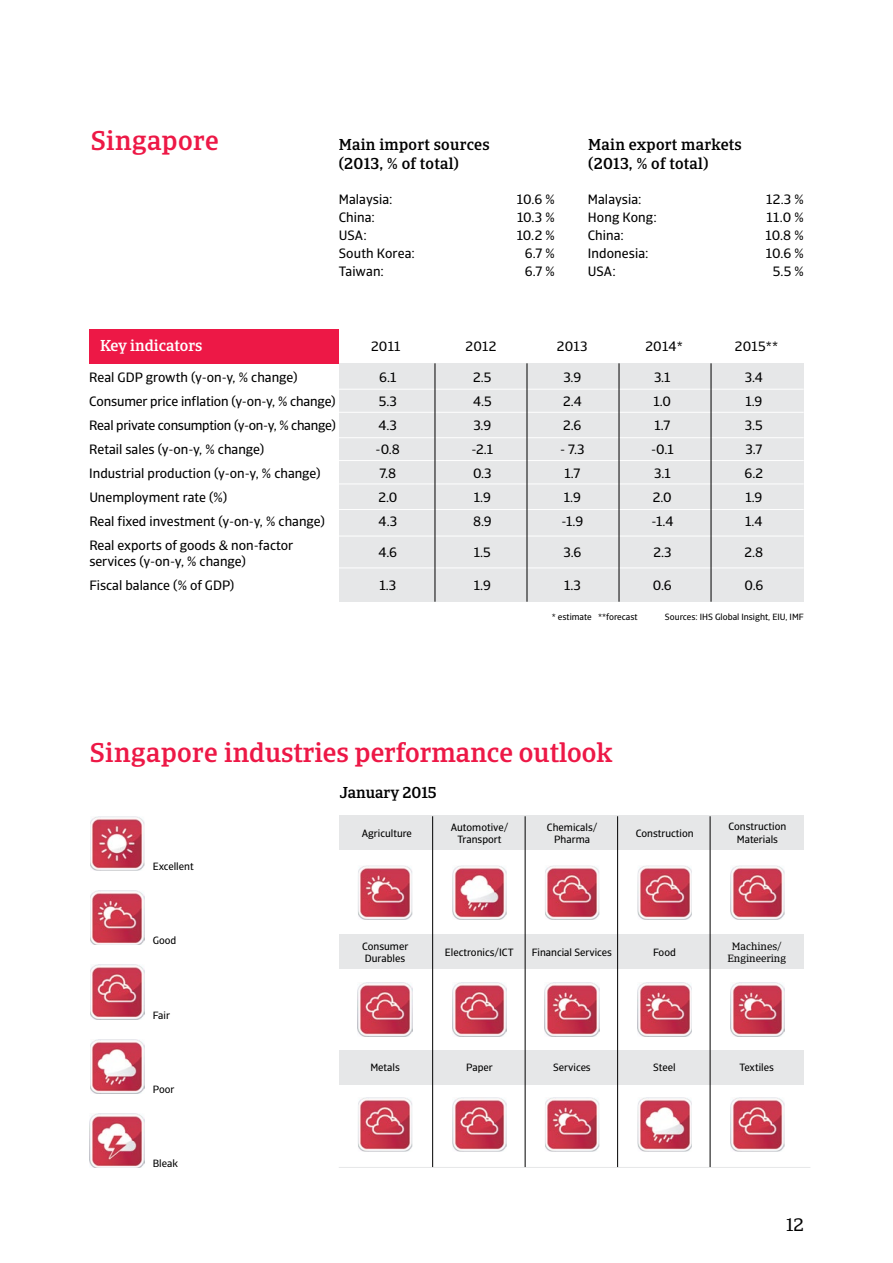
<style>
.page{position:relative;width:893px;height:1263px;background:#fff}
.page>*{position:absolute;margin:0;border:0;box-sizing:border-box;transform-origin:0 0}
.t1{font:500 27px "Catalana";color:#ed1846}
.t2{font:18px "Catalana";color:#000}
.t3{font:500 15.75px/18.9px "Catalana";letter-spacing:.015em;color:#000}
.t4{font:500 15.75px "Catalana";color:#fff}
.t5{font:13.5px/24px "Catalana Sans";color:#000}
.t6{font:13.5px "Catalana Sans";letter-spacing:-.02em;color:#000}
.t7{font:10.5px/12px "Catalana Sans";color:#000;text-align:center}
.t8{font:10.5px/12px "Catalana";color:#000;text-align:center}
.t9{font:9px "Catalana Sans";color:#000}
</style>
<div class="page">
<div style="left:89px;top:329px;width:250px;height:34px;background:#ed1846"></div>
<div style="left:339px;top:363px;width:465px;height:238px;background:#e6e7e8"></div>
<hr style="left:339px;top:389px;width:465px;height:1px;background:#fff">
<hr style="left:339px;top:412px;width:465px;height:1px;background:#fff">
<hr style="left:339px;top:437px;width:465px;height:1px;background:#fff">
<hr style="left:339px;top:460px;width:465px;height:1px;background:#fff">
<hr style="left:339px;top:484px;width:465px;height:1px;background:#fff">
<hr style="left:339px;top:509px;width:465px;height:1px;background:#fff">
<hr style="left:339px;top:536px;width:465px;height:1px;background:#fff">
<hr style="left:339px;top:568px;width:465px;height:1px;background:#fff">
<hr style="left:435px;top:363px;width:1px;height:239px;background:#000">
<hr style="left:527px;top:363px;width:1px;height:239px;background:#000">
<hr style="left:619px;top:363px;width:1px;height:239px;background:#000">
<hr style="left:711px;top:363px;width:1px;height:239px;background:#000">
<img style="left:90px;top:890px;width:54px;height:55px">
<img style="left:90px;top:965px;width:54px;height:54px">
<img style="left:90px;top:1039px;width:54px;height:54px">
<img style="left:90px;top:1113px;width:54px;height:55px">
<img style="left:90px;top:816px;width:54px;height:55px">
<div style="left:339px;top:816px;width:465px;height:34px;background:#e6e7e8"></div>
<div style="left:339px;top:934px;width:465px;height:34px;background:#e6e7e8"></div>
<div style="left:339px;top:1050px;width:465px;height:34px;background:#e6e7e8"></div>
<hr style="left:339px;top:1167px;width:471px;height:1px;background:#e6e7e8">
<hr style="left:432px;top:816px;width:1px;height:351px;background:#000">
<hr style="left:525px;top:816px;width:1px;height:351px;background:#000">
<hr style="left:617px;top:816px;width:1px;height:351px;background:#000">
<hr style="left:710px;top:816px;width:1px;height:351px;background:#000">
<img style="left:358px;top:1097px;width:54px;height:54px">
<img style="left:452px;top:982px;width:55px;height:55px">
<img style="left:638px;top:1097px;width:54px;height:54px">
<img style="left:638px;top:865px;width:54px;height:55px">
<img style="left:358px;top:865px;width:54px;height:55px">
<img style="left:730px;top:982px;width:55px;height:55px">
<img style="left:638px;top:982px;width:54px;height:55px">
<img style="left:545px;top:865px;width:54px;height:55px">
<img style="left:730px;top:865px;width:55px;height:55px">
<img style="left:358px;top:982px;width:54px;height:55px">
<img style="left:545px;top:1097px;width:54px;height:54px">
<img style="left:452px;top:865px;width:55px;height:55px">
<img style="left:545px;top:982px;width:54px;height:55px">
<img style="left:730px;top:1097px;width:55px;height:54px">
<img style="left:452px;top:1097px;width:55px;height:54px">
<h1 class="t1" style="left:91px;top:124px;width:130px">Singapore</h1>
<p class="t3" style="left:339px;top:135px;width:152px">Main import sources (2013, % of total)</p>
<p class="t3" style="left:588px;top:135px;width:155px">Main export markets (2013, % of total)</p>
<p class="t5" style="left:339px;top:187px;width:55px">Malaysia:</p>
<p class="t5" style="left:517px;top:187px;width:39px">10.6 %</p>
<p class="t5" style="left:588px;top:187px;width:55px">Malaysia:</p>
<p class="t5" style="left:766px;top:187px;width:39px">12.3 %</p>
<p class="t5" style="left:339px;top:205px;width:38px">China:</p>
<p class="t5" style="left:517px;top:205px;width:39px">10.3 %</p>
<p class="t5" style="left:588px;top:205px;width:70px">Hong Kong:</p>
<p class="t5" style="left:767px;top:205px;width:39px">11.0 %</p>
<p class="t5" style="left:339px;top:223px;width:30px">USA:</p>
<p class="t5" style="left:517px;top:223px;width:40px">10.2 %</p>
<p class="t5" style="left:588px;top:223px;width:38px">China:</p>
<p class="t5" style="left:765px;top:223px;width:40px">10.8 %</p>
<p class="t5" style="left:339px;top:241px;width:78px">South Korea:</p>
<p class="t5" style="left:525px;top:241px;width:31px">6.7 %</p>
<p class="t5" style="left:588px;top:241px;width:62px">Indonesia:</p>
<p class="t5" style="left:766px;top:241px;width:39px">10.6 %</p>
<p class="t5" style="left:339px;top:259px;width:47px">Taiwan:</p>
<p class="t5" style="left:525px;top:259px;width:31px">6.7 %</p>
<p class="t5" style="left:588px;top:259px;width:30px">USA:</p>
<p class="t5" style="left:773px;top:259px;width:33px">5.5 %</p>
<p class="t4" style="left:100px;top:336px;width:104px">Key indicators</p>
<p class="t5" style="left:371px;top:334px;width:31px">2011</p>
<p class="t5" style="left:466px;top:334px;width:32px">2012</p>
<p class="t5" style="left:557px;top:334px;width:32px">2013</p>
<p class="t5" style="left:645px;top:334px;width:39px">2014*</p>
<p class="t5" style="left:735px;top:334px;width:45px">2015**</p>
<p class="t5" style="left:89px;top:365px;width:210px">Real GDP growth (y-on-y, % change)</p>
<p class="t5" style="left:379px;top:365px;width:19px">6.1</p>
<p class="t5" style="left:473px;top:365px;width:20px">2.5</p>
<p class="t5" style="left:563px;top:365px;width:19px">3.9</p>
<p class="t5" style="left:654px;top:365px;width:18px">3.1</p>
<p class="t5" style="left:745px;top:365px;width:20px">3.4</p>
<p class="t5" style="left:89px;top:389px;width:248px">Consumer price inflation (y-on-y, % change)</p>
<p class="t5" style="left:379px;top:389px;width:20px">5.3</p>
<p class="t5" style="left:473px;top:389px;width:20px">4.5</p>
<p class="t5" style="left:563px;top:389px;width:20px">2.4</p>
<p class="t5" style="left:654px;top:389px;width:19px">1.0</p>
<p class="t5" style="left:745px;top:389px;width:18px">1.9</p>
<p class="t6" style="left:89px;top:417px;width:248px">Real private consumption (y-on-y, % change)</p>
<p class="t5" style="left:379px;top:413px;width:20px">4.3</p>
<p class="t5" style="left:473px;top:413px;width:19px">3.9</p>
<p class="t5" style="left:563px;top:413px;width:20px">2.6</p>
<p class="t5" style="left:654px;top:413px;width:17px">1.7</p>
<p class="t5" style="left:745px;top:413px;width:19px">3.5</p>
<p class="t5" style="left:89px;top:437px;width:176px">Retail sales (y-on-y, % change)</p>
<p class="t5" style="left:376px;top:437px;width:26px">-0.8</p>
<p class="t5" style="left:471px;top:437px;width:23px">-2.1</p>
<p class="t5" style="left:560px;top:437px;width:26px">- 7.3</p>
<p class="t5" style="left:651px;top:437px;width:24px">-0.1</p>
<p class="t5" style="left:745px;top:437px;width:18px">3.7</p>
<p class="t5" style="left:89px;top:461px;width:233px">Industrial production (y-on-y, % change)</p>
<p class="t5" style="left:379px;top:461px;width:19px">7.8</p>
<p class="t5" style="left:473px;top:461px;width:20px">0.3</p>
<p class="t5" style="left:564px;top:461px;width:17px">1.7</p>
<p class="t5" style="left:654px;top:461px;width:18px">3.1</p>
<p class="t5" style="left:745px;top:461px;width:20px">6.2</p>
<p class="t5" style="left:89px;top:485px;width:139px">Unemployment rate (%)</p>
<p class="t5" style="left:378px;top:485px;width:20px">2.0</p>
<p class="t5" style="left:474px;top:485px;width:18px">1.9</p>
<p class="t5" style="left:564px;top:485px;width:18px">1.9</p>
<p class="t5" style="left:653px;top:485px;width:20px">2.0</p>
<p class="t5" style="left:745px;top:485px;width:18px">1.9</p>
<p class="t5" style="left:89px;top:509px;width:237px">Real fixed investment (y-on-y, % change)</p>
<p class="t5" style="left:379px;top:509px;width:20px">4.3</p>
<p class="t5" style="left:473px;top:509px;width:20px">8.9</p>
<p class="t5" style="left:561px;top:509px;width:23px">-1.9</p>
<p class="t5" style="left:651px;top:509px;width:24px">-1.4</p>
<p class="t5" style="left:745px;top:509px;width:19px">1.4</p>
<p class="t5" style="left:89px;top:533px;width:205px">Real exports of goods &amp; non-factor</p>
<p class="t5" style="left:379px;top:541px;width:20px">4.6</p>
<p class="t5" style="left:474px;top:541px;width:18px">1.5</p>
<p class="t5" style="left:563px;top:541px;width:19px">3.6</p>
<p class="t5" style="left:653px;top:541px;width:20px">2.3</p>
<p class="t5" style="left:744px;top:541px;width:20px">2.8</p>
<p class="t5" style="left:89px;top:550px;width:158px">services (y-on-y, % change)<br>Fiscal balance (% of GDP)</p>
<p class="t5" style="left:379px;top:574px;width:18px">1.3</p>
<p class="t5" style="left:474px;top:574px;width:18px">1.9</p>
<p class="t5" style="left:564px;top:574px;width:18px">1.3</p>
<p class="t5" style="left:653px;top:574px;width:20px">0.6</p>
<p class="t5" style="left:744px;top:574px;width:20px">0.6</p>
<p class="t9" style="left:552px;top:612px;width:87px">* estimate **forecast</p>
<p class="t9" style="left:665px;top:612px;width:140px">Sources: IHS Global Insight, EIU, IMF</p>
<h1 class="t1" style="left:90px;top:736px;width:524px">Singapore industries performance outlook</h1>
<p class="t7" style="left:153px;top:860px;width:42px">Excellent</p>
<p class="t7" style="left:153px;top:935px;width:25px">Good</p>
<p class="t7" style="left:153px;top:1009px;width:19px">Fair</p>
<p class="t7" style="left:153px;top:1083px;width:23px">Poor</p>
<p class="t7" style="left:153px;top:1158px;width:27px">Bleak</p>
<p class="t3" style="left:340px;top:783px;width:98px">January 2015</p>
<p class="t7" style="left:362px;top:827px;width:52px">Agriculture</p>
<p class="t7" style="left:451px;top:821px;width:59px">Automotive/<br>Transport</p>
<p class="t7" style="left:547px;top:821px;width:52px">Chemicals/<br>Pharma</p>
<p class="t7" style="left:636px;top:827px;width:59px">Construction</p>
<p class="t7" style="left:728px;top:820px;width:59px;line-height:12.6px">Construction<br>Materials</p>
<p class="t7" style="left:362px;top:940px;width:48px;text-align:left">Consumer<br>Durables</p>
<p class="t7" style="left:445px;top:946px;width:70px">Electronics/ICT</p>
<p class="t7" style="left:532px;top:946px;width:82px">Financial Services</p>
<p class="t7" style="left:653px;top:946px;width:24px">Food</p>
<p class="t8" style="left:727px;top:940px;width:60px">Machines/<br>Engineering</p>
<p class="t7" style="left:370px;top:1061px;width:31px">Metals</p>
<p class="t7" style="left:466px;top:1061px;width:28px">Paper</p>
<p class="t7" style="left:553px;top:1061px;width:39px">Services</p>
<p class="t7" style="left:653px;top:1061px;width:24px">Steel</p>
<p class="t7" style="left:740px;top:1061px;width:36px">Textiles</p>
<h2 class="t2" style="left:786px;top:1214px;width:19px">12</h2>
</div>
